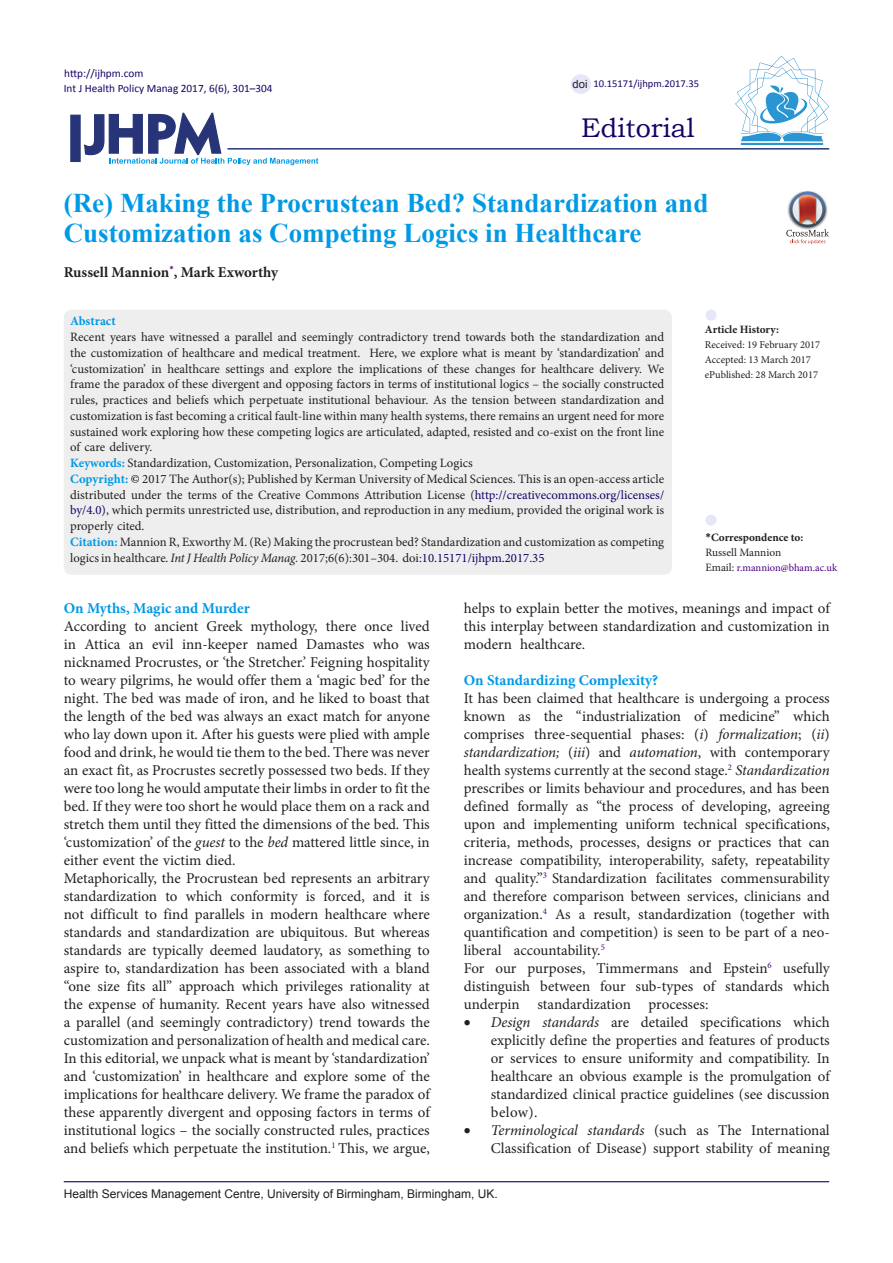
<style>
.page{position:relative;width:893px;height:1263px;background:#fff}
.page>*{position:absolute;margin:0;border:0;box-sizing:border-box;transform-origin:0 0}
.Default{font:700 27px/30px "Times New Roman";color:#0099e5}
.t1{font:27px "Bookman Old Style";color:#190066}
.Normal__Web{font:15px/18px "Minion Pro";color:#231f20;text-align:justify}
.t2{font:700 15px "Minion Pro";color:#0099e5}
.Default-2{font:700 15px "Minion Pro";color:#231f20}
.Default-3{font:12.75px/15.8px "Minion Pro";color:#231f20;text-align:justify}
.Default-4{font:700 12.75px "Minion Pro";color:#0099e5}
.t3{font:12px "Arial";color:#231f20}
.t4{font:11.25px "Calibri";color:#190066}
.t5{font:700 11.25px "Minion Pro";color:#231f20}
.t6{font:11.25px "Minion Pro";letter-spacing:-.005em;color:#231f20}
.t7{font:11.25px "Arial";color:#231f20}
.t8{font:10.5px "Minion Pro";color:#231f20}
.t9{font:10.5px "Minion Pro";letter-spacing:-.005em;color:#4b0082}
.t10{font:10.5px "Calibri";color:#190066}
.s1{font-weight:700;color:#0099e5}
.s2{color:#000}
.s3{color:#190066}
.s4{font-style:italic}
.s5{font-family:"Calibri"}
.s6{font-size:11.25px;color:#231f20}
</style>
<div class="page">
<svg style="left:84px;top:112px;width:234px;height:53px"></svg>
<div style="left:70px;top:115px;width:11px;height:47px;background:#273578;border:1px solid #273578"></div>
<hr style="left:227px;top:148px;width:602px;height:2px;background:#273578">
<div style="left:64px;top:310px;width:608px;height:265px;background:#eee;border-radius:8px"></div>
<div style="left:705px;top:514px;width:11px;height:12px;background:#e6e6fa;border-radius:50%"></div>
<div style="left:705px;top:310px;width:11px;height:11px;background:#e6e6fa;border-radius:50%"></div>
<hr style="left:64px;top:1181px;width:765px;height:1px;background:#190066">
<hr style="left:741px;top:143px;width:82px;height:2px;background:#2995d2">
<svg style="left:735px;top:56px;width:94px;height:85px"></svg>
<div style="left:571px;top:74px;width:20px;height:20px;background:#e6e6fa;border-radius:50%"></div>
<img style="left:801px;top:191px;width:13px;height:1px">
<svg style="left:786px;top:192px;width:43px;height:52px"></svg>
<p class="t4" style="left:64px;top:66px;width:81px">http://ijhpm.com</p>
<p class="t4" style="left:64px;top:81px;width:210px">Int J Health Policy Manag 2017, 6(6), 301–304</p>
<p class="t7" style="left:573px;top:76px;width:17px">doi</p>
<p class="t10" style="left:593px;top:77px;width:107px">10.15171/ijhpm.2017.35</p>
<p class="t1" style="left:581px;top:110px;width:115px">Editorial</p>
<p class="Default" style="left:64px;top:188px;width:646px">(Re) Making the Procrustean Bed? Standardization and<br>Customization as Competing Logics in Healthcare</p>
<p class="Default-2" style="left:64px;top:262px;width:216px">Russell Mannion<sup>*</sup>, Mark Exworthy</p>
<p class="Default-4" style="left:70px;top:312px;width:47px">Abstract</p>
<p class="Default-3" style="left:70px;top:329px;width:596px">Recent years have witnessed a parallel and seemingly contradictory trend towards both the standardization and the customization of healthcare and medical treatment. Here, we explore what is meant by ‘standardization’ and ‘customization’ in healthcare settings and explore the implications of these changes for healthcare delivery. We frame the paradox of these divergent and opposing factors in terms of institutional logics – the socially constructed rules, practices and beliefs which perpetuate institutional behaviour. As the tension between standardization and customization is fast becoming a critical fault-line within many health systems, there remains an urgent need for more sustained work exploring how these competing logics are articulated, adapted, resisted and co-exist on the front line of care delivery.</p>
<p class="Default-3" style="left:70px;top:455px;width:404px"><span class="s1">Keywords:</span> Standardization, Customization, Personalization, Competing Logics</p>
<p class="Default-3" style="left:70px;top:471px;width:596px"><span class="s1">Copyright:</span> <span class="s2">©</span> 2017 The Author(s); Published by Kerman University of Medical Sciences. This is an open-access article distributed under the terms of the Creative Commons Attribution License (<span class="s3">http://creativecommons.org/licenses/ by/4.0)</span>, which permits unrestricted use, distribution, and reproduction in any medium, provided the original work is properly cited.</p>
<p class="Default-3" style="left:70px;top:534px;width:595px"><span class="s1">Citation:</span> Mannion R, Exworthy M. (Re) Making the procrustean bed? Standardization and customization as competing logics in healthcare. <span class="s4">Int J Health Policy Manag.</span> 2017;6(6):301–304. doi:<span class="s3">10.15171/ijhpm.2017.35</span></p>
<p class="t5" style="left:705px;top:529px;width:99px"><span class="s5">*</span>Correspondence to:</p>
<p class="t5" style="left:705px;top:321px;width:76px">Article History:</p>
<p class="t8" style="left:705px;top:337px;width:117px">Received: 19 February 2017</p>
<p class="t8" style="left:705px;top:352px;width:108px">Accepted: 13 March 2017</p>
<p class="t8" style="left:705px;top:367px;width:115px">ePublished: 28 March 2017</p>
<p class="t6" style="left:705px;top:544px;width:77px">Russell Mannion</p>
<p class="t9" style="left:705px;top:560px;width:133px"><span class="s6">Email:</span> r.mannion@bham.ac.uk</p>
<p class="t2" style="left:64px;top:597px;width:187px">On Myths, Magic and Murder</p>
<p class="Normal__Web" style="left:64px;top:617px;width:368px">According to ancient Greek mythology, there once lived in Attica an evil inn-keeper named Damastes who was nicknamed Procrustes, or ‘the Stretcher.’ Feigning hospitality to weary pilgrims, he would offer them a ‘magic bed’ for the night. The bed was made of iron, and he liked to boast that the length of the bed was always an exact match for anyone who lay down upon it. After his guests were plied with ample food and drink, he would tie them to the bed. There was never an exact fit, as Procrustes secretly possessed two beds. If they were too long he would amputate their limbs in order to fit the bed. If they were too short he would place them on a rack and stretch them until they fitted the dimensions of the bed. This ‘customization’ of the <span class="s4">guest</span> to the <span class="s4">bed</span> mattered little since, in either event the victim died.</p>
<p class="Normal__Web" style="left:64px;top:869px;width:367px">Metaphorically, the Procrustean bed represents an arbitrary standardization to which conformity is forced, and it is not difficult to find parallels in modern healthcare where standards and standardization are ubiquitous. But whereas standards are typically deemed laudatory, as something to aspire to, standardization has been associated with a bland “one size fits all” approach which privileges rationality at the expense of humanity. Recent years have also witnessed a parallel (and seemingly contradictory) trend towards the customization and personalization of health and medical care.<br>In this editorial, we unpack what is meant by ‘standardization’ and ‘customization’ in healthcare and explore some of the implications for healthcare delivery. We frame the paradox of these apparently divergent and opposing factors in terms of institutional logics – the socially constructed rules, practices and beliefs which perpetuate the institution.<sup>1</sup> This, we argue,</p>
<p class="Normal__Web" style="left:464px;top:599px;width:367px">helps to explain better the motives, meanings and impact of this interplay between standardization and customization in modern healthcare.</p>
<p class="t2" style="left:464px;top:669px;width:196px">On Standardizing Complexity?</p>
<p class="Normal__Web" style="left:464px;top:689px;width:368px">It has been claimed that healthcare is undergoing a process known as the “industrialization of medicine” which comprises three-sequential phases: (<span class="s4">i</span>) <span class="s4">formalization</span>; (<span class="s4">ii</span>) <span class="s4">standardization;</span> (<span class="s4">iii</span>) and <span class="s4">automation</span>, with contemporary health systems currently at the second stage.<sup>2</sup> <span class="s4">Standardization </span>prescribes or limits behaviour and procedures, and has been defined formally as “the process of developing, agreeing upon and implementing uniform technical specifications, criteria, methods, processes, designs or practices that can increase compatibility, interoperability, safety, repeatability and quality.”<sup>3</sup> Standardization facilitates commensurability and therefore comparison between services, clinicians and organization.<sup>4</sup> As a result, standardization (together with quantification and competition) is seen to be part of a neo&shy;liberal accountability.<sup>5</sup></p>
<p class="Normal__Web" style="left:464px;top:959px;width:367px">For our purposes, Timmermans and Epstein<sup>6</sup> usefully distinguish between four sub-types of standards which underpin standardization processes:</p>
<p class="Normal__Web" style="left:491px;top:1013px;width:340px;text-indent:-27px">• <span class="s4">Design standards</span> are detailed specifications which explicitly define the properties and features of products or services to ensure uniformity and compatibility. In healthcare an obvious example is the promulgation of standardized clinical practice guidelines (see discussion below).</p>
<p class="Normal__Web" style="left:464px;top:1121px;width:367px;text-align:right">• <span class="s4">Terminological standards</span> (such as The International<br>Classification of Disease) support stability of meaning</p>
<p class="t3" style="left:64px;top:1186px;width:436px">Health Services Management Centre, University of Birmingham, Birmingham, UK.</p>
</div>
